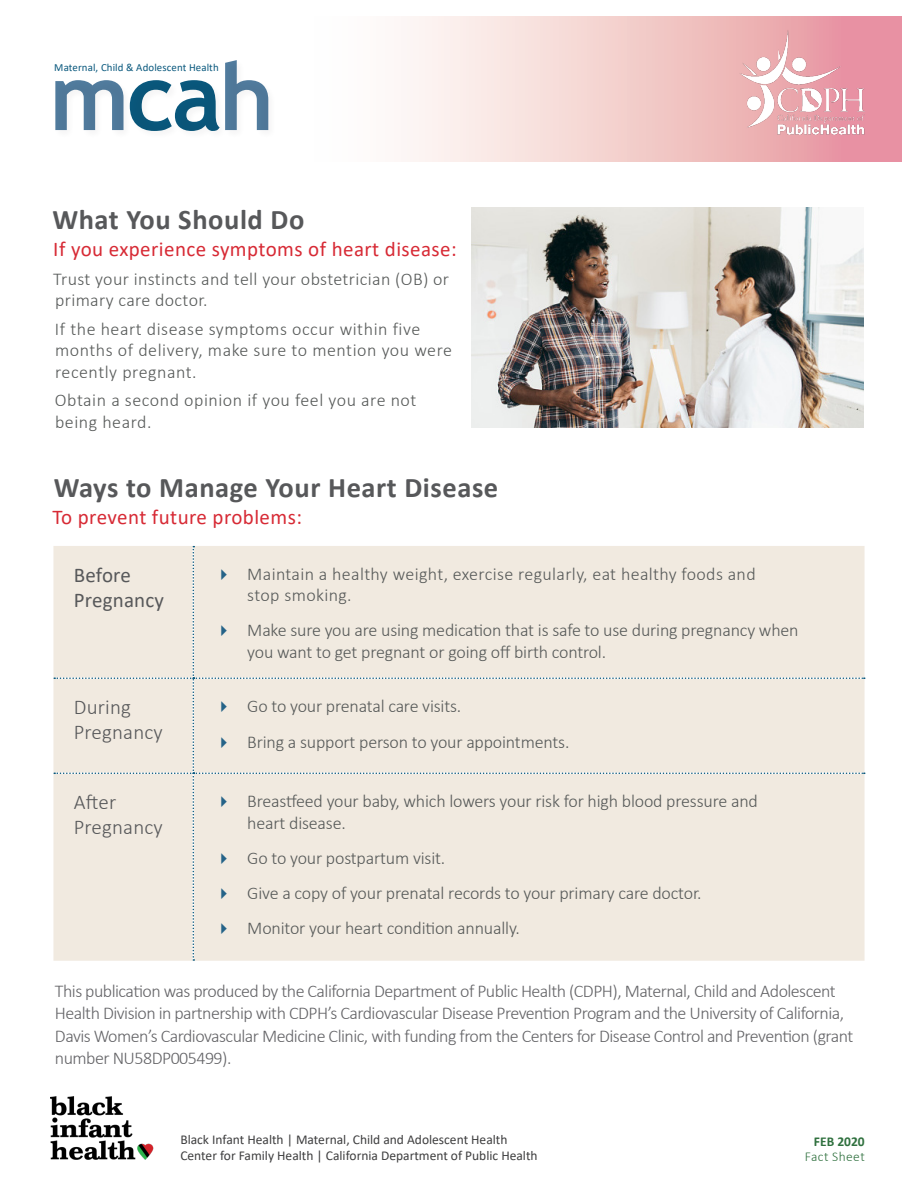
<style>
.page{position:relative;width:918px;height:1188px;background:#fff}
.page>*{position:absolute;margin:0;border:0;box-sizing:border-box;transform-origin:0 0}
.t1{font:700 93.6px "Trebuchet MS";color:#517c9e}
.t2{font:700 28.5px "Calibri";letter-spacing:.02em;color:#57585a}
.t3{font:21px "Calibri";letter-spacing:.02em;color:#d72a35}
.t4{font:300 21px/25.2px "Calibri";letter-spacing:.01em;color:#57585a}
.t5{font:21px/25.2px "Calibri";letter-spacing:.01em;color:#57585a}
.t6{font:300 18px/21.6px "Calibri";letter-spacing:-.01em;color:#565958}
.t7{font:300 18px/22.5px "Calibri";letter-spacing:-.03em;color:#636366}
.t8{font:300 18px/21.6px "Calibri";letter-spacing:.03em;color:#565958}
.t9{font:300 18px/21.6px "Calibri";letter-spacing:.02em;color:#565958}
.t10{font:13.5px/16.2px "Calibri";color:#3e3e3f}
.t11{font:300 13.5px "Calibri";letter-spacing:.03em;color:#30713f}
.t12{font:700 13.5px "Calibri";color:#30713f}
.t13{font:10.8px "Calibri";letter-spacing:.01em;color:#09587d}
.s1{color:#09587d}
</style>
<div class="page">
<svg style="left:407px;top:16px;width:495px;height:145px;background:#f3cdcd"></svg>
<img style="left:739px;top:30px;width:125px;height:105px">
<img style="left:51px;top:1096px;width:103px;height:64px">
<img style="left:472px;top:207px;width:392px;height:221px">
<div style="left:54px;top:546px;width:811px;height:415px;background:#f1eae0"></div>
<h1 class="t1" style="left:49px;top:38px;width:227px">m<span class="s1">ca</span>h</h1>
<p class="t13" style="left:54px;top:60px;width:166px">Maternal, Child &amp; Adolescent Health</p>
<h2 class="t2" style="left:52px;top:200px;width:254px">What You Should Do</h2>
<p class="t3" style="left:53px;top:235px;width:405px">If you experience symptoms of heart disease:</p>
<p class="t9" style="left:53px;top:268px;width:397px">Trust your instincts and tell your obstetrician (OB) or primary care doctor.</p>
<p class="t8" style="left:55px;top:318px;width:399px">If the heart disease symptoms occur within five months of delivery, make sure to mention you were recently pregnant.</p>
<p class="t8" style="left:55px;top:389px;width:363px">Obtain a second opinion if you feel you are not being heard.</p>
<h2 class="t2" style="left:54px;top:468px;width:446px">Ways to Manage Your Heart Disease</h2>
<p class="t3" style="left:52px;top:503px;width:251px">To prevent future problems:</p>
<p class="t5" style="left:74px;top:562px;width:92px">Before<br>Pregnancy</p>
<p class="t9" style="left:247px;top:563px;width:510px">Maintain a healthy weight, exercise regularly, eat healthy foods and stop smoking.</p>
<p class="t6" style="left:247px;top:619px;width:553px">Make sure you are using medication that is safe to use during pregnancy when you want to get pregnant or going off birth control.</p>
<p class="t4" style="left:74px;top:694px;width:91px">During<br>Pregnancy</p>
<p class="t6" style="left:247px;top:688px;width:324px;line-height:36px">Go to your prenatal care visits.<br>Bring a support person to your appointments.</p>
<p class="t4" style="left:74px;top:790px;width:91px">After<br>Pregnancy</p>
<p class="t6" style="left:247px;top:790px;width:512px">Breastfeed your baby, which lowers your risk for high blood pressure and heart disease.</p>
<p class="t6" style="left:247px;top:840px;width:456px;line-height:35.1px">Go to your postpartum visit.<br>Give a copy of your prenatal records to your primary care doctor.<br>Monitor your heart condition annually.</p>
<p class="t7" style="left:55px;top:979px;width:800px">This publication was produced by the California Department of Public Health (CDPH), Maternal, Child and Adolescent Health Division in partnership with CDPH’s Cardiovascular Disease Prevention Program and the University of California, Davis Women’s Cardiovascular Medicine Clinic, with funding from the Centers for Disease Control and Prevention (grant number NU58DP005499).</p>
<p class="t10" style="left:180px;top:1131px;width:359px">Black Infant Health | Maternal, Child and Adolescent Health<br>Center for Family Health | California Department of Public Health</p>
<p class="t12" style="left:814px;top:1131px;width:52px">FEB 2020</p>
<p class="t11" style="left:805px;top:1148px;width:61px">Fact Sheet</p>
</div>
